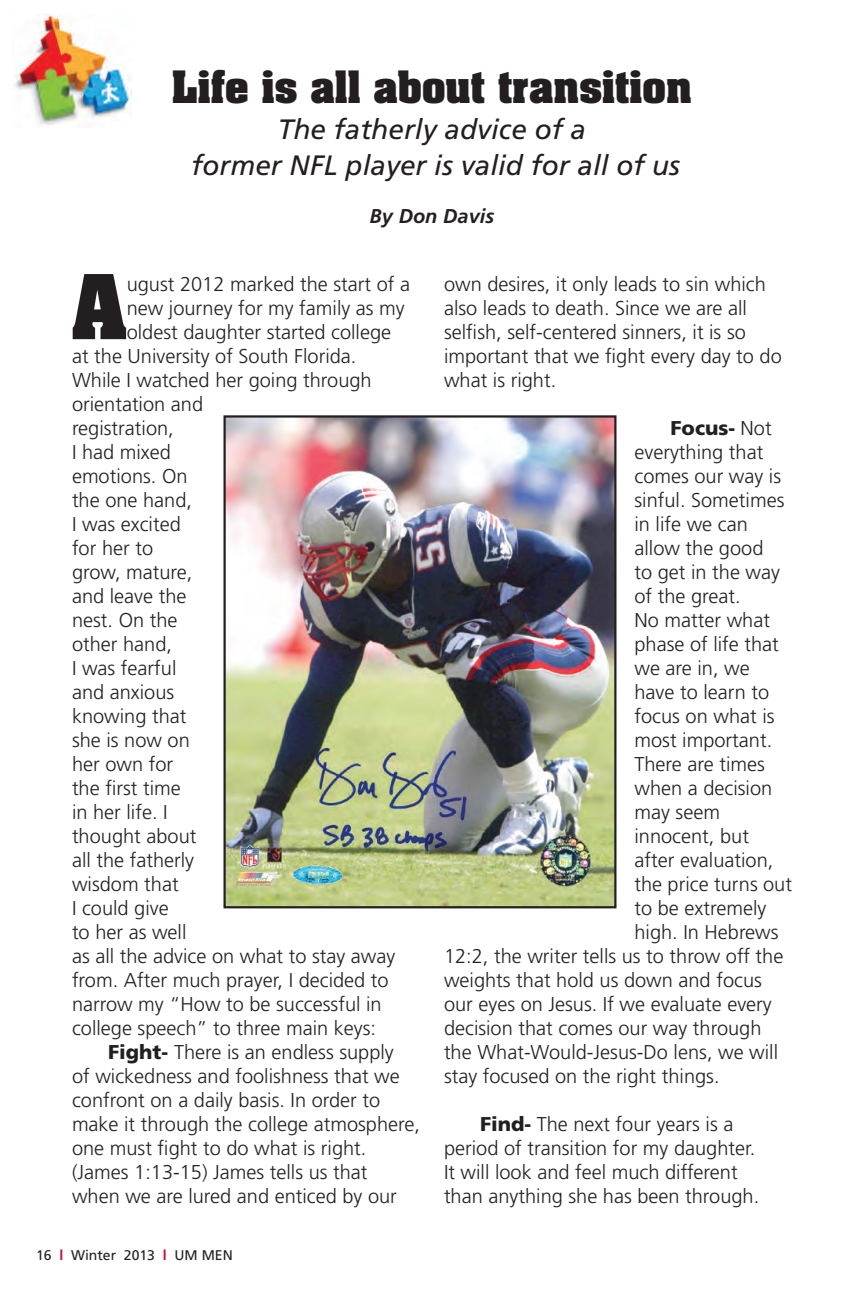
<style>
.page{position:relative;width:864px;height:1296px;background:#fff}
.page>*{position:absolute;margin:0;border:0;box-sizing:border-box;transform-origin:0 0}
.Body_Copy{font:700 76px "Aachen";color:#231f20}
.Body_Copy-2{font:700 38px "Aachen";color:#231f20}
.Body_Copy-3{font:italic 28px "Frutiger";color:#231f20}
.Body_Copy-4{font:300 20px/24px "Frutiger";color:#231f20}
.Body_Copy-5{font:italic 700 20px "Frutiger";color:#231f20}
.Body_Copy-6{font:900 20px "Frutiger";color:#231f20}
.t1{font:14px "Frutiger";color:#231f20}
.s1{font-weight:900}
.s2{font-weight:700;color:#c3102f}
.s3{font-weight:300}
</style>
<div class="page">
<img style="left:226px;top:418px;width:388px;height:487px">
<div style="left:223px;top:415px;width:394px;height:493px;border:2px solid #231f20"></div>
<img style="left:15px;top:15px;width:117px;height:112px">
<p class="Body_Copy-2" style="left:172px;top:60px;width:521px">Life is all about transition</p>
<p class="Body_Copy-3" style="left:278px;top:113px;width:310px">The fatherly advice of a</p>
<p class="Body_Copy-3" style="left:192px;top:149px;width:490px">former NFL player is valid for all of us</p>
<p class="Body_Copy-5" style="left:370px;top:204px;width:126px">By Don Davis</p>
<p class="Body_Copy" style="left:72px;top:252px;width:56px">A</p>
<p class="Body_Copy-4" style="left:127px;top:272px;width:285px">ugust 2012 marked the start of a</p>
<p class="Body_Copy-4" style="left:127px;top:296px;width:280px">new journey for my family as my</p>
<p class="Body_Copy-4" style="left:127px;top:320px;width:266px">oldest daughter started college</p>
<p class="Body_Copy-4" style="left:72px;top:344px;width:286px">at the University of South Florida.</p>
<p class="Body_Copy-4" style="left:72px;top:368px;width:301px">While I watched her going through</p>
<p class="Body_Copy-4" style="left:72px;top:392px;width:133px">orientation and</p>
<p class="Body_Copy-4" style="left:72px;top:416px;width:103px">registration,</p>
<p class="Body_Copy-4" style="left:72px;top:440px;width:100px">I had mixed</p>
<p class="Body_Copy-4" style="left:72px;top:464px;width:117px">emotions. On</p>
<p class="Body_Copy-4" style="left:72px;top:488px;width:122px">the one hand,</p>
<p class="Body_Copy-4" style="left:72px;top:512px;width:110px">I was excited</p>
<p class="Body_Copy-4" style="left:72px;top:536px;width:83px">for her to</p>
<p class="Body_Copy-4" style="left:72px;top:560px;width:122px">grow, mature,</p>
<p class="Body_Copy-4" style="left:72px;top:584px;width:116px">and leave the</p>
<p class="Body_Copy-4" style="left:72px;top:608px;width:107px">nest. On the</p>
<p class="Body_Copy-4" style="left:72px;top:632px;width:102px">other hand,</p>
<p class="Body_Copy-4" style="left:72px;top:656px;width:106px">I was fearful</p>
<p class="Body_Copy-4" style="left:72px;top:680px;width:104px">and anxious</p>
<p class="Body_Copy-4" style="left:72px;top:704px;width:116px">knowing that</p>
<p class="Body_Copy-4" style="left:72px;top:728px;width:119px">she is now on</p>
<p class="Body_Copy-4" style="left:72px;top:752px;width:103px">her own for</p>
<p class="Body_Copy-4" style="left:72px;top:776px;width:110px">the first time</p>
<p class="Body_Copy-4" style="left:72px;top:800px;width:97px">in her life. I</p>
<p class="Body_Copy-4" style="left:72px;top:824px;width:126px">thought about</p>
<p class="Body_Copy-4" style="left:72px;top:848px;width:124px">all the fatherly</p>
<p class="Body_Copy-4" style="left:72px;top:872px;width:108px">wisdom that</p>
<p class="Body_Copy-4" style="left:72px;top:896px;width:98px">I could give</p>
<p class="Body_Copy-4" style="left:72px;top:920px;width:116px">to her as well</p>
<p class="Body_Copy-4" style="left:72px;top:944px;width:325px">as all the advice on what to stay away</p>
<p class="Body_Copy-4" style="left:72px;top:968px;width:318px">from. After much prayer, I decided to</p>
<p class="Body_Copy-4" style="left:72px;top:992px;width:311px">narrow my “How to be successful in</p>
<p class="Body_Copy-4" style="left:72px;top:1016px;width:306px">college speech” to three main keys:</p>
<p class="Body_Copy-4" style="left:72px;top:1040px;width:350px;text-indent:36px"><span class="s1">Fight-</span> There is an endless supply<br>of wickedness and foolishness that we confront on a daily basis. In order to make it through the college atmosphere, one must fight to do what is right. (James 1:13-15) James tells us that when we are lured and enticed by our</p>
<p class="t1" style="left:36px;top:1246px;width:198px">16 <span class="s2">l</span> Winter 2013 <span class="s2">l</span> UM MEN</p>
<p class="Body_Copy-4" style="left:444px;top:272px;width:339px">own desires, it only leads to sin which also leads to death. Since we are all selfish, self-centered sinners, it is so important that we fight every day to do what is right.</p>
<p class="Body_Copy-6" style="left:671px;top:416px;width:103px">Focus- <span class="s3">Not</span></p>
<p class="Body_Copy-4" style="left:635px;top:440px;width:130px">everything that</p>
<p class="Body_Copy-4" style="left:635px;top:464px;width:148px">comes our way is</p>
<p class="Body_Copy-4" style="left:635px;top:488px;width:151px">sinful. Sometimes</p>
<p class="Body_Copy-4" style="left:635px;top:512px;width:115px">in life we can</p>
<p class="Body_Copy-4" style="left:635px;top:536px;width:130px">allow the good</p>
<p class="Body_Copy-4" style="left:635px;top:560px;width:147px">to get in the way</p>
<p class="Body_Copy-4" style="left:635px;top:584px;width:108px">of the great.</p>
<p class="Body_Copy-4" style="left:635px;top:608px;width:137px">No matter what</p>
<p class="Body_Copy-4" style="left:635px;top:632px;width:146px">phase of life that</p>
<p class="Body_Copy-4" style="left:635px;top:656px;width:117px">we are in, we</p>
<p class="Body_Copy-4" style="left:635px;top:680px;width:136px">have to learn to</p>
<p class="Body_Copy-4" style="left:635px;top:704px;width:142px">focus on what is</p>
<p class="Body_Copy-4" style="left:635px;top:728px;width:139px">most important.</p>
<p class="Body_Copy-4" style="left:635px;top:752px;width:132px">There are times</p>
<p class="Body_Copy-4" style="left:635px;top:776px;width:139px">when a decision</p>
<p class="Body_Copy-4" style="left:635px;top:800px;width:87px">may seem</p>
<p class="Body_Copy-4" style="left:635px;top:824px;width:116px">innocent, but</p>
<p class="Body_Copy-4" style="left:635px;top:848px;width:140px">after evaluation,</p>
<p class="Body_Copy-4" style="left:635px;top:872px;width:159px">the price turns out</p>
<p class="Body_Copy-4" style="left:635px;top:896px;width:133px">to be extremely</p>
<p class="Body_Copy-4" style="left:635px;top:920px;width:146px">high. In Hebrews</p>
<p class="Body_Copy-4" style="left:444px;top:944px;width:341px">12:2, the writer tells us to throw off the</p>
<p class="Body_Copy-4" style="left:444px;top:968px;width:319px">weights that hold us down and focus</p>
<p class="Body_Copy-4" style="left:444px;top:992px;width:329px">our eyes on Jesus. If we evaluate every</p>
<p class="Body_Copy-4" style="left:444px;top:1016px;width:319px">decision that comes our way through</p>
<p class="Body_Copy-4" style="left:444px;top:1040px;width:336px">the What-Would-Jesus-Do lens, we will</p>
<p class="Body_Copy-4" style="left:444px;top:1064px;width:277px">stay focused on the right things.</p>
<p class="Body_Copy-4" style="left:444px;top:1112px;width:317px;text-indent:36px"><span class="s1">Find-</span> The next four years is a period of transition for my daughter.<br>It will look and feel much different than anything she has been through.</p>
</div>
